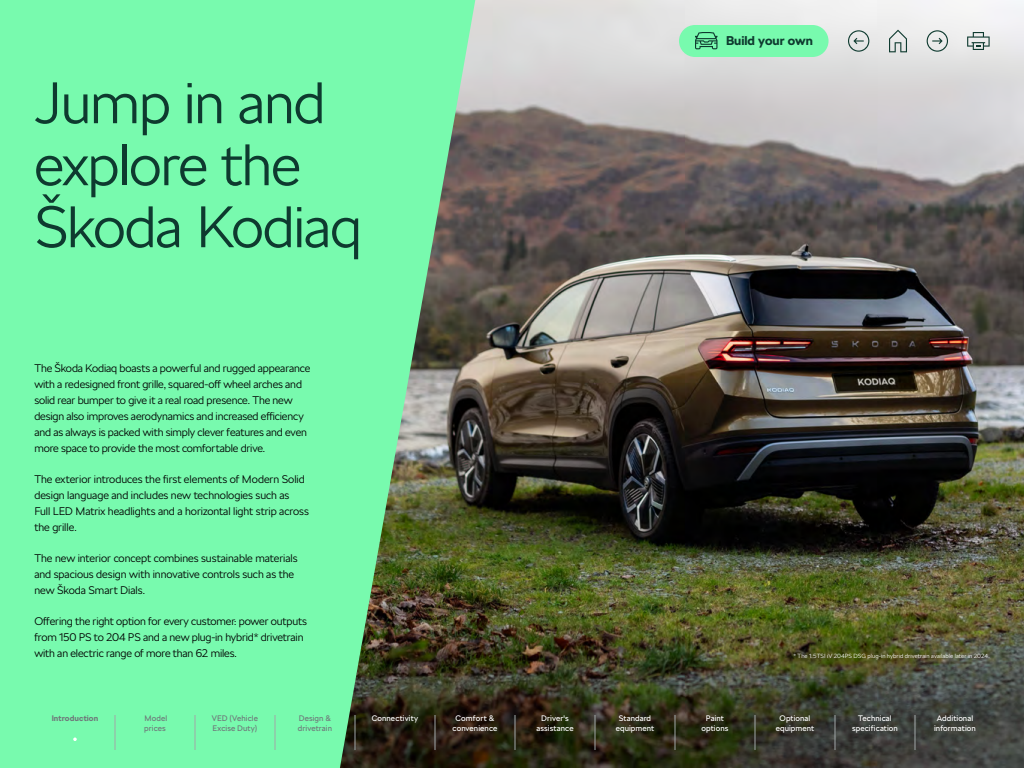
<style>
.page{position:relative;width:1024px;height:768px;background:#fff}
.page>*{position:absolute;margin:0;border:0;box-sizing:border-box;transform-origin:0 0}
.t1{font:300 58px/62px "SKODA Next";letter-spacing:-.02em;color:#0e3a2f}
.t2{font:700 12.7px "SKODA Next";color:#0e3a2f}
.t3{font:300 11px/16px "SKODA Next";letter-spacing:-.01em;color:#000}
.t4{font:8px/10px "SKODA Next";letter-spacing:.01em;color:#fff;text-align:center}
.t5{font:8px/10px "SKODA Next";letter-spacing:.01em;color:#6f797a}
.t6{font:700 8px "SKODA Next";letter-spacing:.015em;color:#6f797a}
.t7{font:300 6px "SKODA Next";letter-spacing:.015em;color:#fff}
</style>
<div class="page">
<img style="left:475px;top:0;width:549px;height:550px">
<img style="left:475px;top:550px;width:549px;height:218px">
<svg style="left:0;top:0;width:475px;height:768px;background:#72e19d"></svg>
<div style="left:679px;top:25px;width:150px;height:32px;background:#78faae;border-radius:16px"></div>
<svg style="left:695px;top:32px;width:23px;height:17px"></svg>
<svg style="left:889px;top:30px;width:18px;height:22px"></svg>
<svg style="left:967px;top:32px;width:23px;height:18px"></svg>
<svg style="left:848px;top:30px;width:21px;height:22px"></svg>
<svg style="left:927px;top:30px;width:21px;height:22px"></svg>
<hr style="left:115px;top:715px;width:1px;height:35px;background:#a0a7a8">
<hr style="left:195px;top:715px;width:1px;height:35px;background:#a0a7a8">
<hr style="left:275px;top:715px;width:1px;height:35px;background:#a0a7a8">
<hr style="left:355px;top:715px;width:1px;height:35px;background:#a0a7a8">
<hr style="left:435px;top:715px;width:1px;height:35px;background:#a0a7a8">
<hr style="left:515px;top:715px;width:1px;height:35px;background:#a0a7a8">
<hr style="left:595px;top:715px;width:1px;height:35px;background:#a0a7a8">
<hr style="left:675px;top:715px;width:1px;height:35px;background:#a0a7a8">
<hr style="left:755px;top:715px;width:1px;height:35px;background:#a0a7a8">
<hr style="left:835px;top:715px;width:1px;height:35px;background:#a0a7a8">
<hr style="left:915px;top:715px;width:1px;height:35px;background:#a0a7a8">
<svg style="left:73px;top:738px;width:4px;height:3px"></svg>
<h1 class="t1" style="left:34px;top:72px;width:329px">Jump in and explore the<br>Škoda Kodiaq</h1>
<p class="t3" style="left:34px;top:361px;width:278px">The Škoda Kodiaq boasts a powerful and rugged appearance with a redesigned front grille, squared-off wheel arches and solid rear bumper to give it a real road presence. The new design also improves aerodynamics and increased efficiency and as always is packed with simply clever features and even more space to provide the most comfortable drive.</p>
<p class="t3" style="left:34px;top:472px;width:276px">The exterior introduces the first elements of Modern Solid design language and includes new technologies such as<br>Full LED Matrix headlights and a horizontal light strip across the grille.</p>
<p class="t3" style="left:34px;top:551px;width:265px">The new interior concept combines sustainable materials and spacious design with innovative controls such as the new Škoda Smart Dials.</p>
<p class="t3" style="left:34px;top:614px;width:274px">Offering the right option for every customer: power outputs from 150 PS to 204 PS and a new plug-in hybrid* drivetrain with an electric range of more than 62 miles.</p>
<p class="t2" style="left:726px;top:33px;width:89px">Build your own</p>
<p class="t7" style="left:794px;top:652px;width:198px">* The 1.5TSI iV 204PS DSG plug-in hybrid drivetrain available later in 2024.</p>
<p class="t6" style="left:52px;top:713px;width:48px">Introduction</p>
<p class="t5" style="left:144px;top:713px;width:25px">Model prices</p>
<p class="t5" style="left:212px;top:713px;width:48px">VED (Vehicle<br>Excise Duty)</p>
<p class="t5" style="left:298px;top:713px;width:36px">Design &amp; drivetrain</p>
<p class="t4" style="left:372px;top:713px;width:48px">Connectivity</p>
<p class="t4" style="left:453px;top:713px;width:46px">Comfort &amp; convenience</p>
<p class="t4" style="left:536px;top:713px;width:39px">Driver's assistance</p>
<p class="t4" style="left:616px;top:713px;width:40px">Standard equipment</p>
<p class="t4" style="left:702px;top:713px;width:28px">Paint options</p>
<p class="t4" style="left:776px;top:713px;width:40px">Optional equipment</p>
<p class="t4" style="left:852px;top:713px;width:47px">Technical specification</p>
<p class="t4" style="left:934px;top:713px;width:43px">Additional information</p>
</div>
